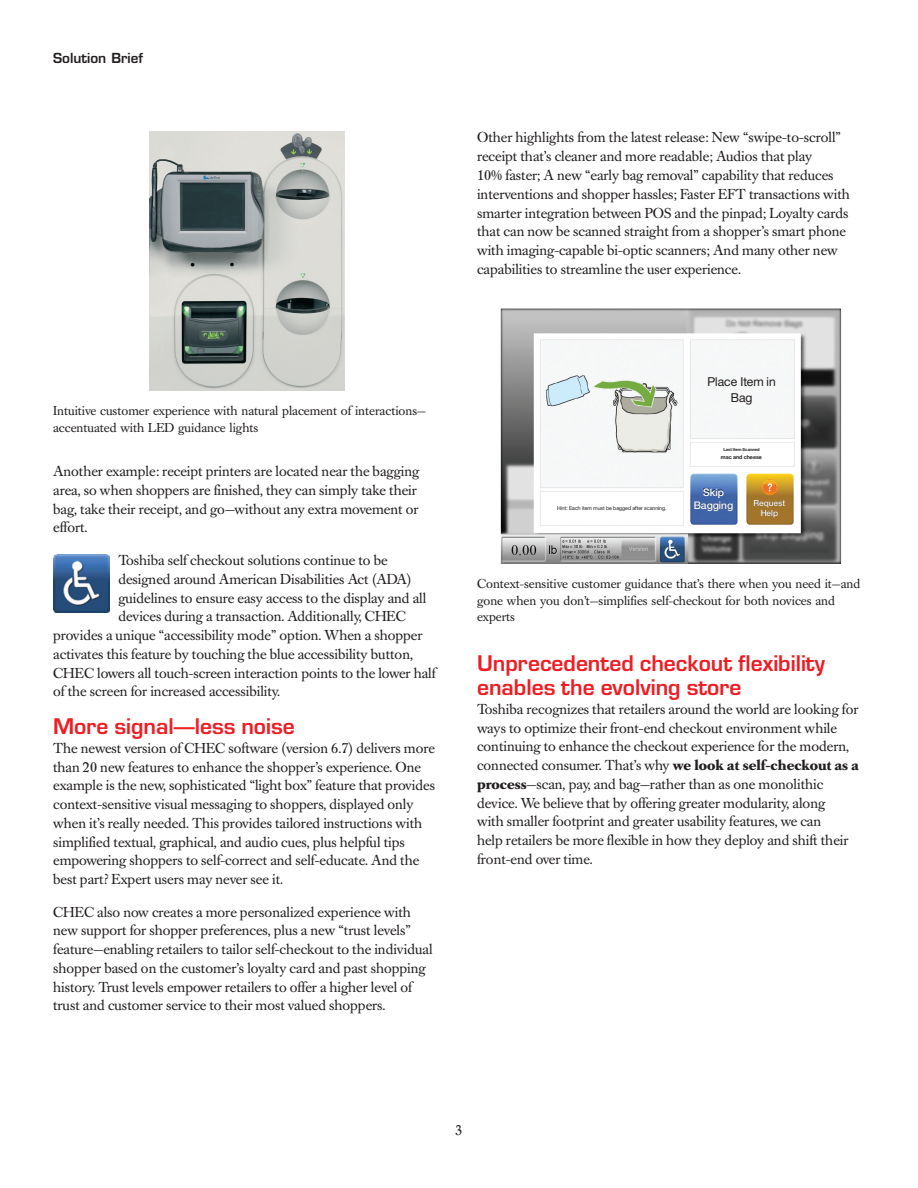
<style>
.page{position:relative;width:918px;height:1188px;background:#fff}
.page>*{position:absolute;margin:0;border:0;box-sizing:border-box;transform-origin:0 0}
.t1{font:600 21px/24px "Eurostile LT Std";color:#ee1d23}
.t2{font:14.25px/18.8px "Caslon Book Pro";color:#231f20}
.t3{font:600 13.5px "Eurostile LT Std";color:#231f20}
.t4{font:12.75px/16.5px "Caslon Book Pro";color:#231f20}
.t5{font:12.3px/15.8px "Helv Neuefor IBM";color:#231f20;text-align:center}
.t6{font:500 10.5px/13.6px "Helv Neuefor IBM";color:#fff;text-align:center}
.t7{font:500 8.4px "Helv Neuefor IBM";color:#fff}
.t8{font:5.4px "Helv Neuefor IBM";color:#231f20}
.t9{font:700 5.4px "Helv Neuefor IBM";color:#231f20}
.t10{font:700 4.2px "Helv Neuefor IBM";color:#231f20}
.s1{color:#3e2900}
.s2{font-weight:700}
</style>
<div class="page">
<img style="left:150px;top:132px;width:194px;height:259px">
<img style="left:53px;top:554px;width:57px;height:59px">
<img style="left:501px;top:309px;width:340px;height:255px">
<img style="left:703px;top:488px;width:20px;height:9px">
<img style="left:694px;top:502px;width:38px;height:9px">
<img style="left:754px;top:500px;width:31px;height:7px">
<img style="left:761px;top:510px;width:17px;height:8px">
<p class="t3" style="left:53px;top:50px;width:92px">Solution Brief</p>
<p class="t2" style="left:477px;top:128px;width:374px">Other highlights from the latest release: New “swipe-to-scroll” receipt that’s cleaner and more readable; Audios that play<br>10% faster; A new “early bag removal” capability that reduces interventions and shopper hassles; Faster EFT transactions with smarter integration between POS and the pinpad; Loyalty cards that can now be scanned straight from a shopper’s smart phone with imaging-capable bi-optic scanners; And many other new capabilities to streamline the user experience.</p>
<p class="t4" style="left:53px;top:402px;width:374px">Intuitive customer experience with natural placement of interactions— accentuated with LED guidance lights</p>
<p class="t2" style="left:53px;top:462px;width:368px">Another example: receipt printers are located near the bagging area, so when shoppers are finished, they can simply take their bag, take their receipt, and go—without any extra movement or effort.</p>
<p class="t2" style="left:118px;top:551px;width:271px">Toshiba self checkout solutions continue to be</p>
<p class="t2" style="left:118px;top:570px;width:295px">designed around American Disabilities Act (ADA)</p>
<p class="t2" style="left:118px;top:588px;width:310px">guidelines to ensure easy access to the display and all</p>
<p class="t2" style="left:118px;top:607px;width:289px">devices during a transaction. Additionally, CHEC</p>
<p class="t2" style="left:53px;top:626px;width:371px">provides a unique “accessibility mode” option. When a shopper</p>
<p class="t2" style="left:53px;top:645px;width:361px">activates this feature by touching the blue accessibility button,</p>
<p class="t2" style="left:53px;top:663px;width:384px">CHEC lowers all touch-screen interaction points to the lower half</p>
<p class="t2" style="left:53px;top:682px;width:229px">of the screen for increased accessibility.</p>
<h1 class="t1" style="left:53px;top:714px;width:243px">More signal—less noise</h1>
<p class="t2" style="left:53px;top:739px;width:383px">The newest version of CHEC software (version 6.7) delivers more than 20 new features to enhance the shopper’s experience. One example is the new, sophisticated “light box” feature that provides context-sensitive visual messaging to shoppers, displayed only when it’s really needed. This provides tailored instructions with simplified textual, graphical, and audio cues, plus helpful tips empowering shoppers to self-correct and self-educate. And the best part? Expert users may never see it.</p>
<p class="t2" style="left:53px;top:902px;width:381px">CHEC also now creates a more personalized experience with new support for shopper preferences, plus a new “trust levels” feature—enabling retailers to tailor self-checkout to the individual shopper based on the customer’s loyalty card and past shopping history. Trust levels empower retailers to offer a higher level of trust and customer service to their most valued shoppers.</p>
<p class="t8" style="left:557px;top:505px;width:111px">Hint: Each item must be bagged after scanning.</p>
<p class="t5" style="left:708px;top:373px;width:70px">Place Item in<br>Bag</p>
<p class="t10" style="left:723px;top:446px;width:38px">Last Item Scanned</p>
<p class="t9" style="left:721px;top:454px;width:42px">mac and cheese</p>
<p class="t6" style="left:694px;top:485px;width:41px">Skip<br>Bagging</p>
<p class="t7" style="left:761px;top:508px;width:19px">Hel<span class="s1">p</span></p>
<p class="t7" style="left:754px;top:498px;width:33px">Request</p>
<p class="t4" style="left:477px;top:576px;width:385px">Context-sensitive customer guidance that’s there when you need it—and gone when you don’t—simplifies self-checkout for both novices and experts</p>
<h1 class="t1" style="left:477px;top:651px;width:350px">Unprecedented checkout flexibility enables the evolving store</h1>
<p class="t2" style="left:477px;top:700px;width:383px">Toshiba recognizes that retailers around the world are looking for ways to optimize their front-end checkout environment while continuing to enhance the checkout experience for the modern, connected consumer. That’s why <span class="s2">we look at self-checkout as a process</span>—scan, pay, and bag—rather than as one monolithic device. We believe that by offering greater modularity, along<br>with smaller footprint and greater usability features, we can<br>help retailers be more flexible in how they deploy and shift their front-end over time.</p>
<p class="t2" style="left:455px;top:1120px;width:9px">3</p>
</div>
